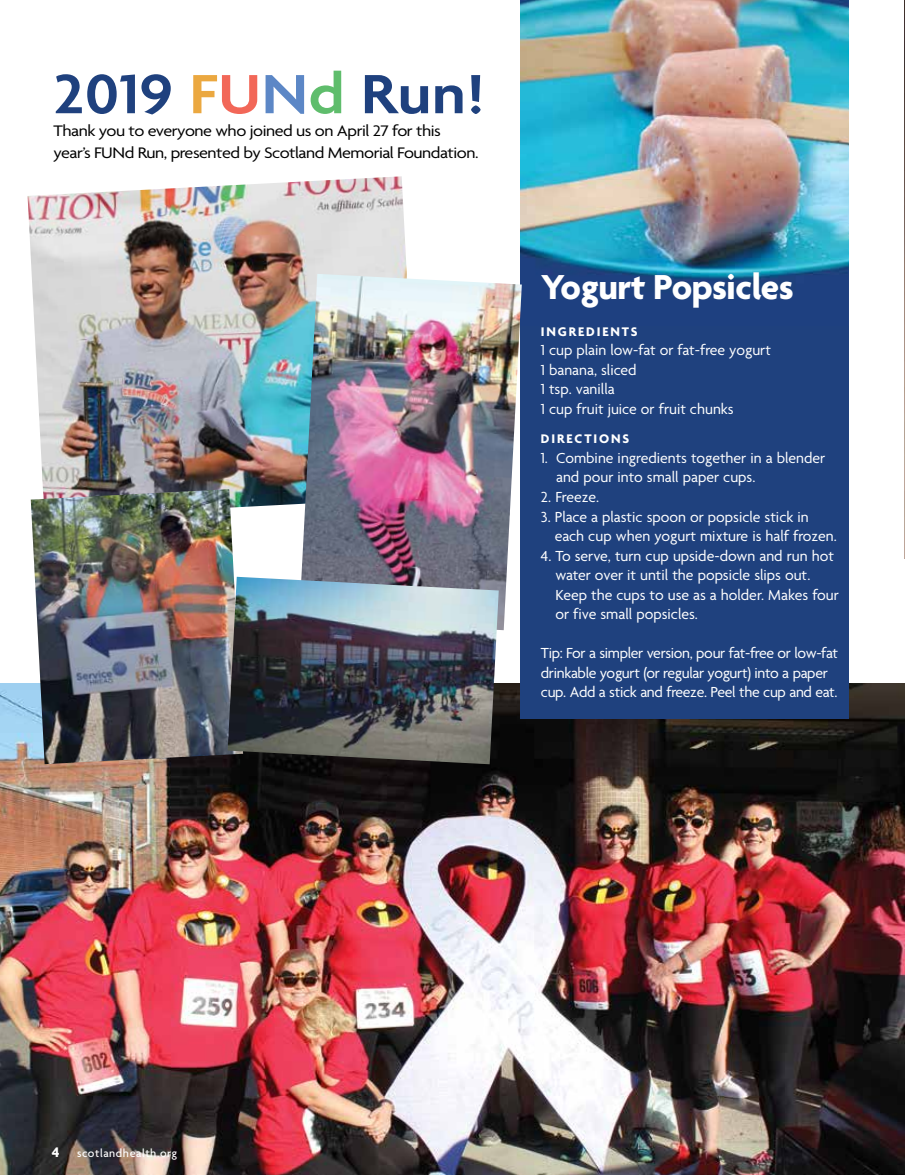
<style>
.page{position:relative;width:905px;height:1175px;background:#fff}
.page>*{position:absolute;margin:0;border:0;box-sizing:border-box;transform-origin:0 0}
.t1{font:600 59.85px "Agenda";letter-spacing:.01em;color:#1f417e;scale:1.1 1}
.t2{font:700 37.5px "Agenda";letter-spacing:-.01em;color:#fff}
.t3{font:16.5px/22.5px "Agenda";letter-spacing:-.025em;color:#000;scale:1.1 1}
.t4{font:15.75px/19.5px "Agenda";color:#fff}
.t5{font:15.75px/19.5px "Agenda";letter-spacing:-.02em;color:#fff}
.t6{font:700 15px "Agenda";color:#fff}
.t7{font:700 13.5px "Agenda";letter-spacing:.14em;color:#fff}
.t8{font:500 12px "Agenda";letter-spacing:.05em;color:#fff}
.s1{color:#eba840}
.s2{color:#f26758}
.s3{color:#5c87c6}
.s4{color:#5fbd6c}
</style>
<div class="page">
<img style="left:0;top:683px;width:904px;height:491px">
<img style="left:904px;top:0;width:1px;height:559px">
<div style="left:520px;top:0;width:329px;height:718px;background:#1f417e"></div>
<img style="left:520px;top:0;width:329px;height:279px">
<img style="left:28px;top:176px;width:379px;height:331px">
<img style="left:299px;top:274px;width:223px;height:356px">
<img style="left:31px;top:489px;width:212px;height:275px">
<img style="left:228px;top:577px;width:270px;height:187px">
<h1 class="t1" style="left:54px;top:62px;width:393px">2019 <span class="s1">F</span><span class="s2">U</span><span class="s3">N</span><span class="s4">d</span> Run!</h1>
<p class="t3" style="left:54px;top:120px;width:388px">Thank you to everyone who joined us on April 27 for this year’s FUNd Run, presented by Scotland Memorial Foundation.</p>
<h2 class="t2" style="left:541px;top:267px;width:254px">Yogurt Popsicles</h2>
<p class="t7" style="left:541px;top:324px;width:98px">INGREDIENTS</p>
<p class="t4" style="left:541px;top:341px;width:232px">1 cup plain low-fat or fat-free yogurt<br>1 banana, sliced<br>1 tsp. vanilla<br>1 cup fruit juice or fruit chunks</p>
<p class="t7" style="left:541px;top:432px;width:90px">DIRECTIONS</p>
<p class="t4" style="left:556px;top:449px;width:270px;text-indent:-15px">1. Combine ingredients together in a blender and pour into small paper cups.</p>
<p class="t4" style="left:541px;top:488px;width:60px">2. Freeze.</p>
<p class="t4" style="left:554px;top:507px;width:283px;text-indent:-14px">3. Place a plastic spoon or popsicle stick in each cup when yogurt mixture is half frozen.</p>
<p class="t4" style="left:555px;top:546px;width:285px;text-indent:-15px">4. To serve, turn cup upside-down and run hot water over it until the popsicle slips out.<br>Keep the cups to use as a holder. Makes four or five small popsicles.</p>
<p class="t5" style="left:541px;top:644px;width:298px">Tip: For a simpler version, pour fat-free or low-fat drinkable yogurt (or regular yogurt) into a paper cup. Add a stick and freeze. Peel the cup and eat.</p>
<p class="t6" style="left:52px;top:1143px;width:9px">4</p>
<p class="t8" style="left:77px;top:1146px;width:101px">scotlandhealth.org</p>
</div>
